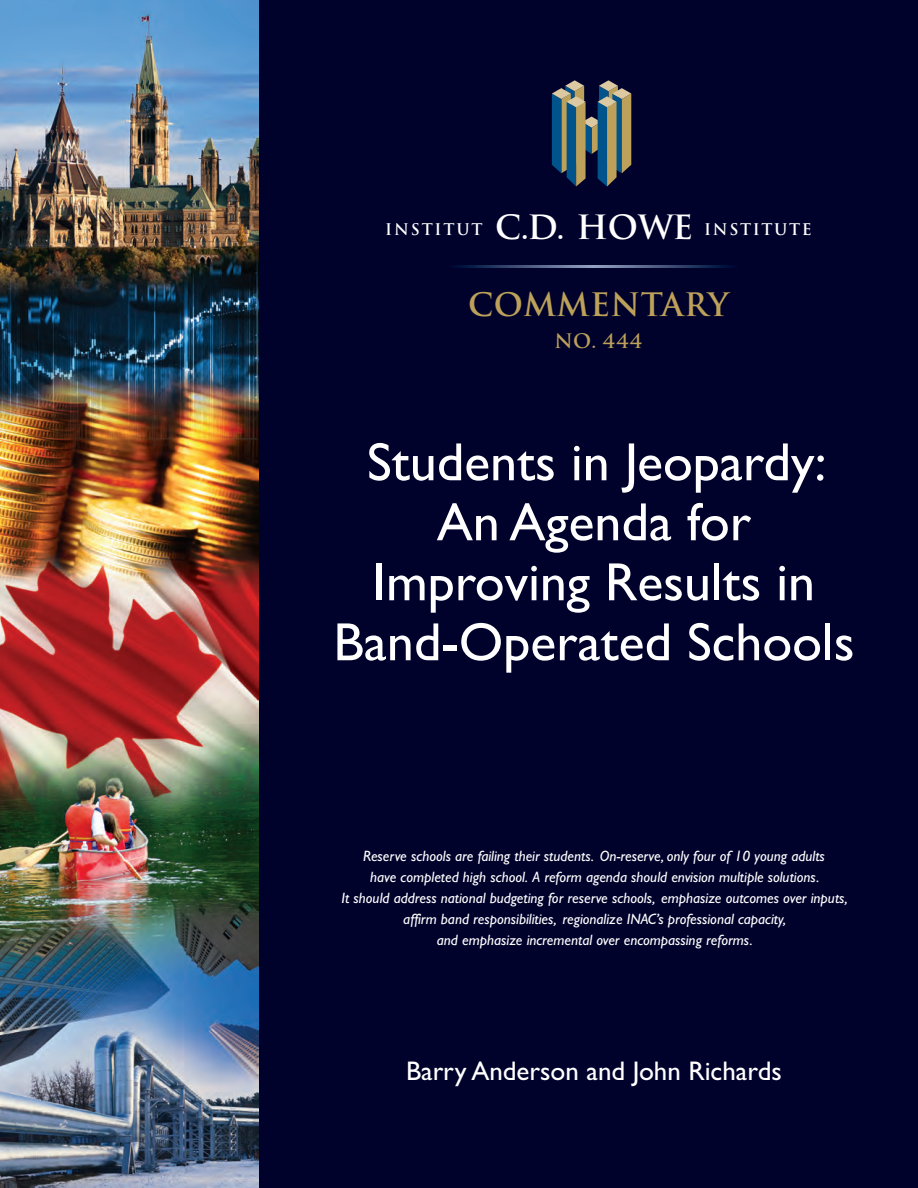
<style>
.page{position:relative;width:918px;height:1188px;background:#fff}
.page>*{position:absolute;margin:0;border:0;box-sizing:border-box;transform-origin:0 0}
.t1{font:54px/60px "Gill Sans";color:#fff;text-align:center}
.t2{font:700 31.5px "Trajan";letter-spacing:.015em;color:#bda15a}
.t3{font:27px "Gill Sans";color:#fff}
.t4{font:700 19.5px "Trajan";color:#bda15a}
.t5{font:700 15.75px "Trajan";letter-spacing:.11em;color:#fff}
.t6{font:italic 15px/21px "Gill Sans";color:#fff;text-align:center}
.s1{font-size:32.55px}
</style>
<div class="page">
<div style="left:1px;top:0;width:917px;height:1188px;background:#00022c"></div>
<svg style="left:552px;top:80px;width:79px;height:107px"></svg>
<svg style="left:455px;top:266px;width:276px;height:1px"></svg>
<img style="left:0;top:0;width:258px;height:1188px">
<p class="t5" style="left:385px;top:219px;width:428px">INSTITUT <span class="s1">C.D. HOWE</span> INSTITUTE</p>
<p class="t2" style="left:468px;top:285px;width:262px">COMMENTARY</p>
<p class="t4" style="left:554px;top:328px;width:90px">NO. 444</p>
<p class="t1" style="left:333px;top:433px;width:523px">Students in Jeopardy:<br>An Agenda for<br>Improving Results in<br>Band-Operated Schools</p>
<p class="t6" style="left:342px;top:846px;width:508px">Reserve schools are failing their students. On-reserve, only four of 10 young adults<br>have completed high school. A reform agenda should envision multiple solutions.<br>It should address national budgeting for reserve schools, emphasize outcomes over inputs, affirm band responsibilities, regionalize INAC’s professional capacity,<br>and emphasize incremental over encompassing reforms.</p>
<p class="t3" style="left:406px;top:1055px;width:377px">Barry Anderson and John Richards</p>
</div>
